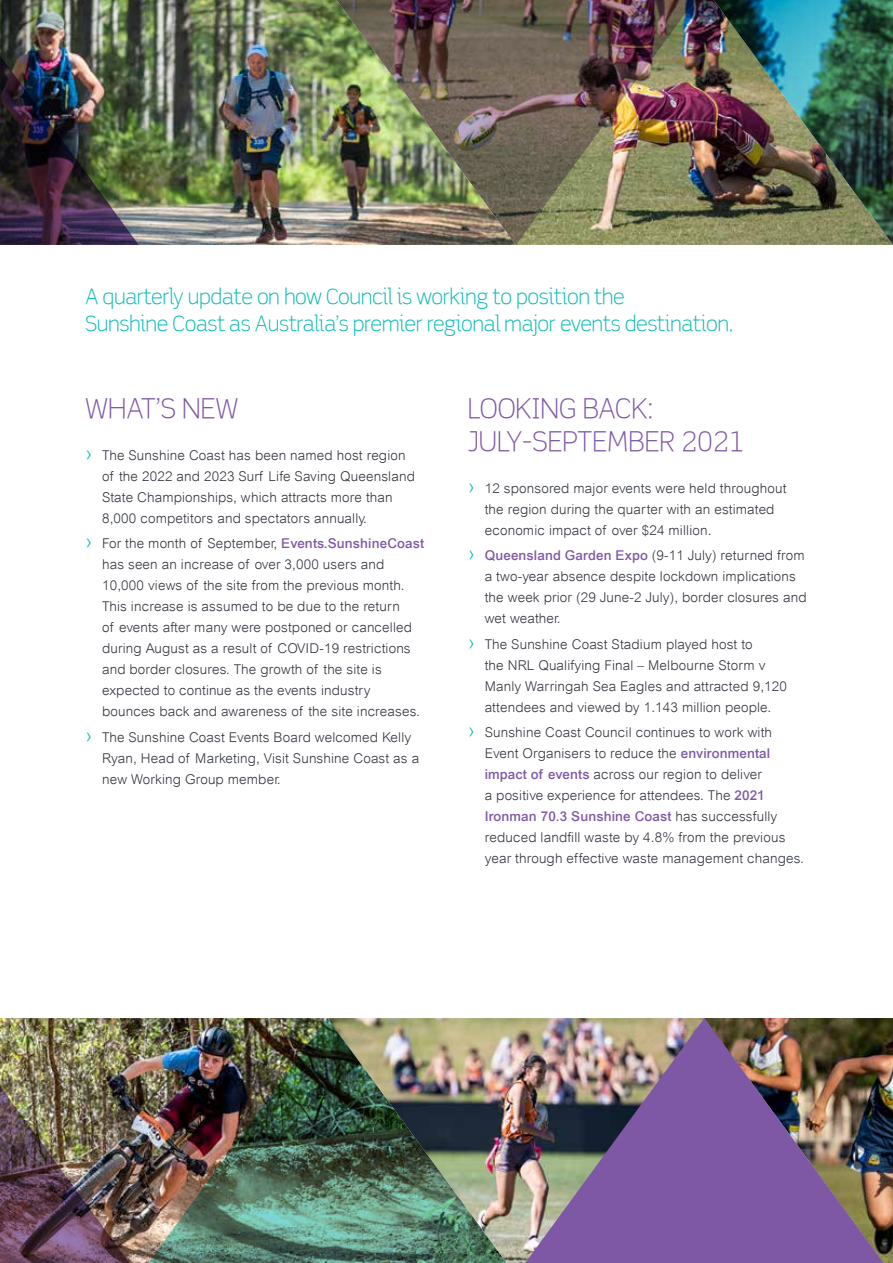
<style>
.page{position:relative;width:893px;height:1263px;background:#fff}
.page>*{position:absolute;margin:0;border:0;box-sizing:border-box;transform-origin:0 0}
.t1{font:300 27px/33px "Scene Alt";color:#7f58a5}
.t2{font:300 21px/27px "Scene Alt";letter-spacing:-.02em;color:#0cbbb5}
.t3{font:300 13.5px/21px "Arial";letter-spacing:.01em;color:#343741}
.s1{font-size:19.5px;color:#0cbbb5}
.s2{font-weight:500;color:#7f58a5}
</style>
<div class="page">
<img style="left:516px;top:1018px;width:9px;height:245px">
<img style="left:139px;top:0;width:188px;height:245px">
<img style="left:0;top:1018px;width:139px;height:245px">
<img style="left:139px;top:1018px;width:377px;height:245px">
<img style="left:884px;top:1018px;width:9px;height:245px">
<img style="left:0;top:0;width:139px;height:245px">
<img style="left:704px;top:0;width:189px;height:245px">
<img style="left:327px;top:0;width:377px;height:245px">
<img style="left:525px;top:1018px;width:359px;height:245px">
<h2 class="t2" style="left:85px;top:283px;width:650px">A quarterly update on how Council is working to position the<br>Sunshine Coast as Australia’s premier regional major events destination.</h2>
<h1 class="t1" style="left:85px;top:392px;width:155px">WHAT’S NEW</h1>
<p class="t3" style="left:102px;top:445px;width:314px;text-indent:-17px"><span class="s1">›</span> The Sunshine Coast has been named host region of the 2022 and 2023 Surf Life Saving Queensland State Championships, which attracts more than 8,000 competitors and spectators annually.</p>
<p class="t3" style="left:102px;top:533px;width:324px;text-indent:-17px"><span class="s1">›</span> For the month of September, <span class="s2">Events.SunshineCoast </span>has seen an increase of over 3,000 users and 10,000 views of the site from the previous month.<br>This increase is assumed to be due to the return<br>of events after many were postponed or cancelled during August as a result of COVID-19 restrictions and border closures. The growth of the site is expected to continue as the events industry bounces back and awareness of the site increases.</p>
<p class="t3" style="left:102px;top:726px;width:319px;text-indent:-17px"><span class="s1">›</span> The Sunshine Coast Events Board welcomed Kelly<br>Ryan, Head of Marketing, Visit Sunshine Coast as a new Working Group member.</p>
<h1 class="t1" style="left:468px;top:392px;width:279px">LOOKING BACK:<br>JULY-SEPTEMBER 2021</h1>
<p class="t3" style="left:485px;top:478px;width:303px;text-indent:-17px"><span class="s1">›</span> 12 sponsored major events were held throughout the region during the quarter with an estimated economic impact of over $24 million.</p>
<p class="t3" style="left:485px;top:545px;width:323px;text-indent:-17px"><span class="s1">›</span> <span class="s2">Queensland Garden Expo</span> (9-11 July) returned from a two-year absence despite lockdown implications the week prior (29 June-2 July), border closures and wet weather.</p>
<p class="t3" style="left:485px;top:633px;width:304px;text-indent:-17px"><span class="s1">›</span> The Sunshine Coast Stadium played host to<br>the NRL Qualifying Final – Melbourne Storm v Manly Warringah Sea Eagles and attracted 9,120 attendees and viewed by 1.143 million people.</p>
<p class="t3" style="left:485px;top:722px;width:321px;text-indent:-17px"><span class="s1">›</span> Sunshine Coast Council continues to work with Event Organisers to reduce the <span class="s2">environmental impact of events</span> across our region to deliver<br>a positive experience for attendees. The <span class="s2">2021<br>Ironman 70.3 Sunshine Coast</span> has successfully reduced landfill waste by 4.8% from the previous year through effective waste management changes.</p>
</div>
